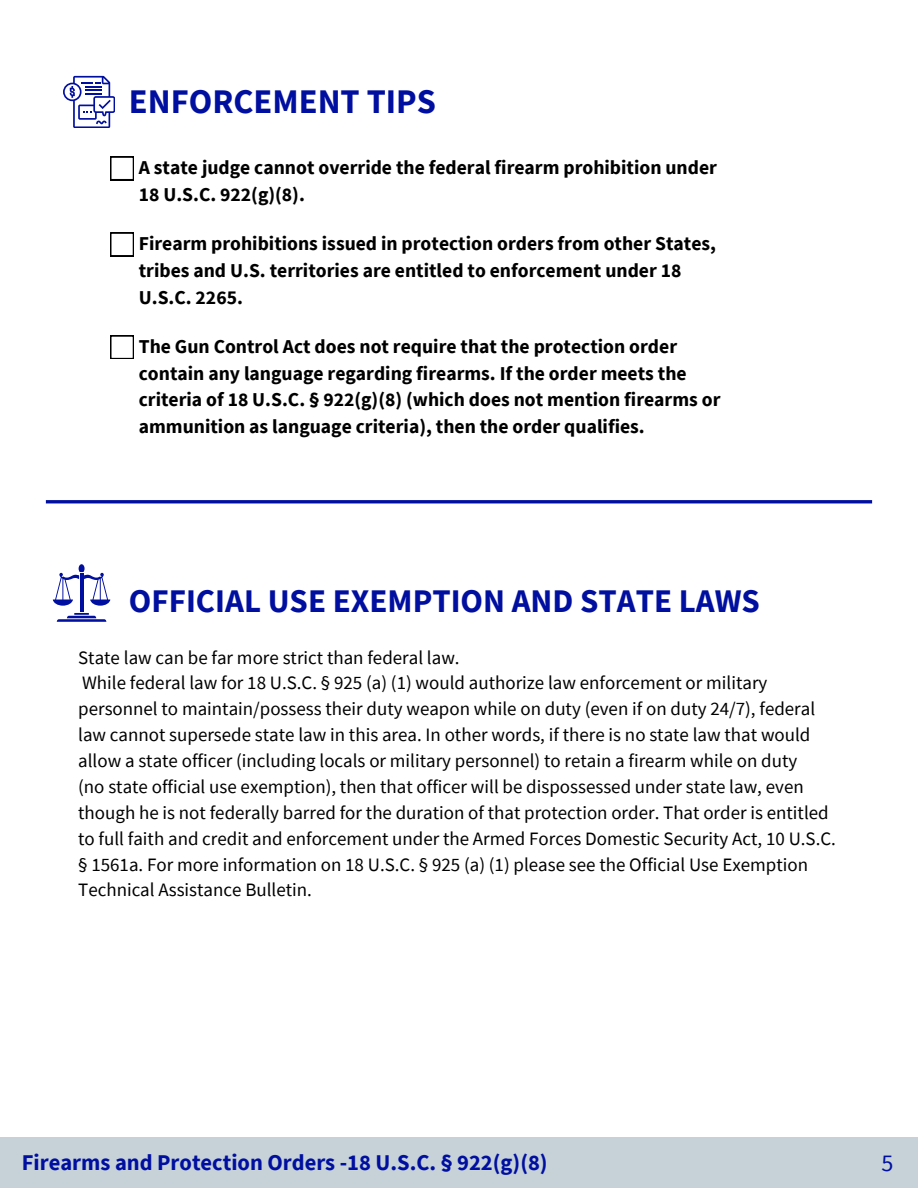
<style>
.page{position:relative;width:918px;height:1188px;background:#fff}
.page>*{position:absolute;margin:0;border:0;box-sizing:border-box;transform-origin:0 0}
.t1{font:700 34.5px "Source Sans Pro";color:#000f9f}
.t2{font:700 33px "Source Sans Pro";color:#000f9f}
.t3{font:24px "Source Sans Pro";color:#000f9f}
.t4{font:700 22.5px "Source Sans Pro";color:#000f9f}
.t5{font:700 19.65px/26.7px "Source Sans Pro";color:#000}
.t6{font:18.9px/25.8px "Source Sans Pro";color:#000}
</style>
<div class="page">
<svg style="left:110px;top:233px;width:24px;height:23px"></svg>
<svg style="left:110px;top:157px;width:24px;height:23px"></svg>
<svg style="left:110px;top:336px;width:24px;height:23px"></svg>
<svg style="left:63px;top:76px;width:52px;height:52px"></svg>
<hr style="left:80px;top:576px;width:3px;height:36px;background:#000f9f">
<svg style="left:57px;top:613px;width:49px;height:9px"></svg>
<svg style="left:53px;top:564px;width:57px;height:42px"></svg>
<div style="left:0;top:1138px;width:918px;height:50px;background:#c6d2d8"></div>
<hr style="left:46px;top:500px;width:826px;height:3px;background:#000f9f">
<p class="t1" style="left:129px;top:79px;width:309px">ENFORCEMENT TIPS</p>
<h1 class="t5" style="left:139px;top:154px;width:580px">A state judge cannot override the federal firearm prohibition under<br>18 U.S.C. 922(g)(8).</h1>
<p class="t5" style="left:139px;top:230px;width:579px">Firearm prohibitions issued in protection orders from other States, tribes and U.S. territories are entitled to enforcement under 18<br>U.S.C. 2265.</p>
<p class="t5" style="left:139px;top:333px;width:583px">The Gun Control Act does not require that the protection order contain any language regarding firearms. If the order meets the criteria of 18 U.S.C. § 922(g)(8) (which does not mention firearms or ammunition as language criteria), then the order qualifies.</p>
<p class="t2" style="left:129px;top:580px;width:633px">OFFICIAL USE EXEMPTION AND STATE LAWS</p>
<p class="t6" style="left:78px;top:644px;width:383px">State law can be far more strict than federal law.</p>
<p class="t6" style="left:78px;top:670px;width:739px">While federal law for 18 U.S.C. § 925 (a) (1) would authorize law enforcement or military personnel to maintain/possess their duty weapon while on duty (even if on duty 24/7), federal law cannot supersede state law in this area. In other words, if there is no state law that would allow a state officer (including locals or military personnel) to retain a firearm while on duty</p>
<p class="t6" style="left:78px;top:773px;width:759px">(no state official use exemption), then that officer will be dispossessed under state law, even though he is not federally barred for the duration of that protection order. That order is entitled to full faith and credit and enforcement under the Armed Forces Domestic Security Act, 10 U.S.C. § 1561a. For more information on 18 U.S.C. § 925 (a) (1) please see the Official Use Exemption Technical Assistance Bulletin.</p>
<p class="t4" style="left:22px;top:1147px;width:527px">Firearms and Protection Orders -18 U.S.C. § 922(g)(8)</p>
<h1 class="t3" style="left:881px;top:1147px;width:13px">5</h1>
</div>
